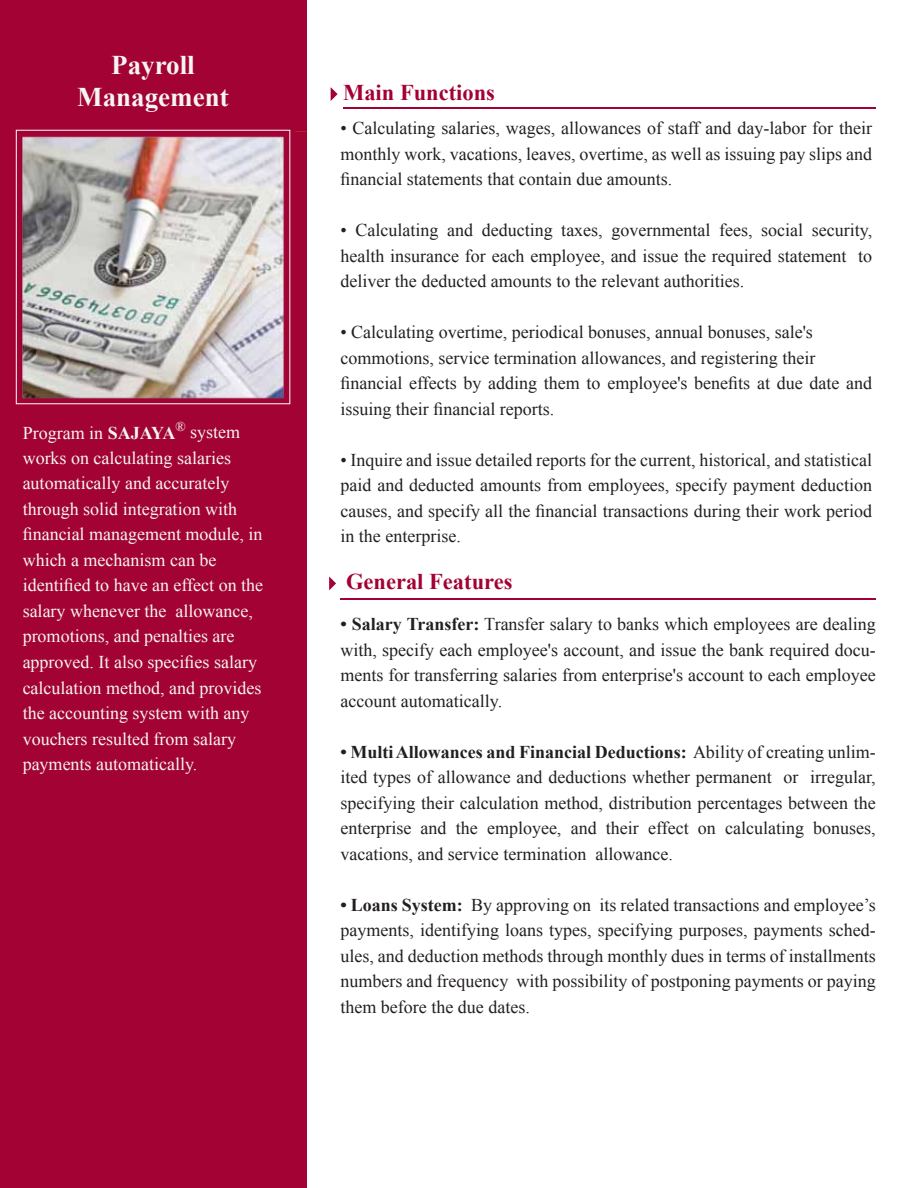
<style>
.page{position:relative;width:918px;height:1188px;background:#fff}
.page>*{position:absolute;margin:0;border:0;box-sizing:border-box;transform-origin:0 0}
.t1{font:700 27px/32.4px "Times New Roman";color:#f5f5f5;text-align:center}
.t2{font:700 22.5px "Times New Roman";color:#a30134}
.t3{font:18px/25.5px "Times New Roman";color:#231f20;text-align:justify}
.t4{font:18px/25.5px "Times New Roman";color:#f5f5f5}
.s1{font-weight:700}
</style>
<div class="page">
<div style="left:0;top:0;width:306px;height:1188px;background:#a30234"></div>
<svg style="left:329px;top:576px;width:7px;height:14px"></svg>
<hr style="left:340px;top:599px;width:536px;height:1px;background:#a30134">
<hr style="left:343px;top:108px;width:533px;height:1px;background:#a30134">
<svg style="left:331px;top:87px;width:7px;height:14px"></svg>
<img style="left:15px;top:134px;width:292px;height:268px">
<h1 class="t1" style="left:77px;top:48px;width:153px">Payroll<br>Management</h1>
<p class="t4" style="left:23px;top:419px;width:242px">Program in <span class="s1">SAJAYA</span><sup>®</sup> system works on calculating salaries automatically and accurately through solid integration with financial management module, in which a mechanism can be identified to have an effect on the salary whenever the allowance, promotions, and penalties are approved. It also specifies salary calculation method, and provides the accounting system with any vouchers resulted from salary payments automatically.</p>
<p class="t2" style="left:343px;top:76px;width:153px">Main Functions</p>
<p class="t3" style="left:340px;top:115px;width:533px">• Calculating salaries, wages, allowances of staff and day-labor for their monthly work, vacations, leaves, overtime, as well as issuing pay slips and financial statements that contain due amounts.</p>
<p class="t3" style="left:340px;top:217px;width:533px">• Calculating and deducting taxes, governmental fees, social security, health insurance for each employee, and issue the required statement to deliver the deducted amounts to the relevant authorities.</p>
<p class="t3" style="left:340px;top:319px;width:533px;text-align:left">• Calculating overtime, periodical bonuses, annual bonuses, sale's commotions, service termination allowances, and registering their financial effects by adding them to employee's benefits at due date and issuing their financial reports.</p>
<p class="t3" style="left:340px;top:447px;width:533px">• Inquire and issue detailed reports for the current, historical, and statistical paid and deducted amounts from employees, specify payment deduction causes, and specify all the financial transactions during their work period in the enterprise.</p>
<p class="t2" style="left:346px;top:566px;width:168px">General Features</p>
<p class="t3" style="left:340px;top:611px;width:537px"><span class="s1">• Salary Transfer:</span> Transfer salary to banks which employees are dealing with, specify each employee's account, and issue the bank required docu&shy;ments for transferring salaries from enterprise's account to each employee account automatically.</p>
<p class="t3" style="left:340px;top:739px;width:537px"><span class="s1">• Multi Allowances and Financial Deductions:</span> Ability of creating unlim&shy;ited types of allowance and deductions whether permanent or irregular, specifying their calculation method, distribution percentages between the enterprise and the employee, and their effect on calculating bonuses, vacations, and service termination allowance.</p>
<p class="t3" style="left:340px;top:892px;width:537px"><span class="s1">• Loans System:</span> By approving on its related transactions and employee’s payments, identifying loans types, specifying purposes, payments sched&shy;ules, and deduction methods through monthly dues in terms of installments numbers and frequency with possibility of postponing payments or paying them before the due dates.</p>
</div>
